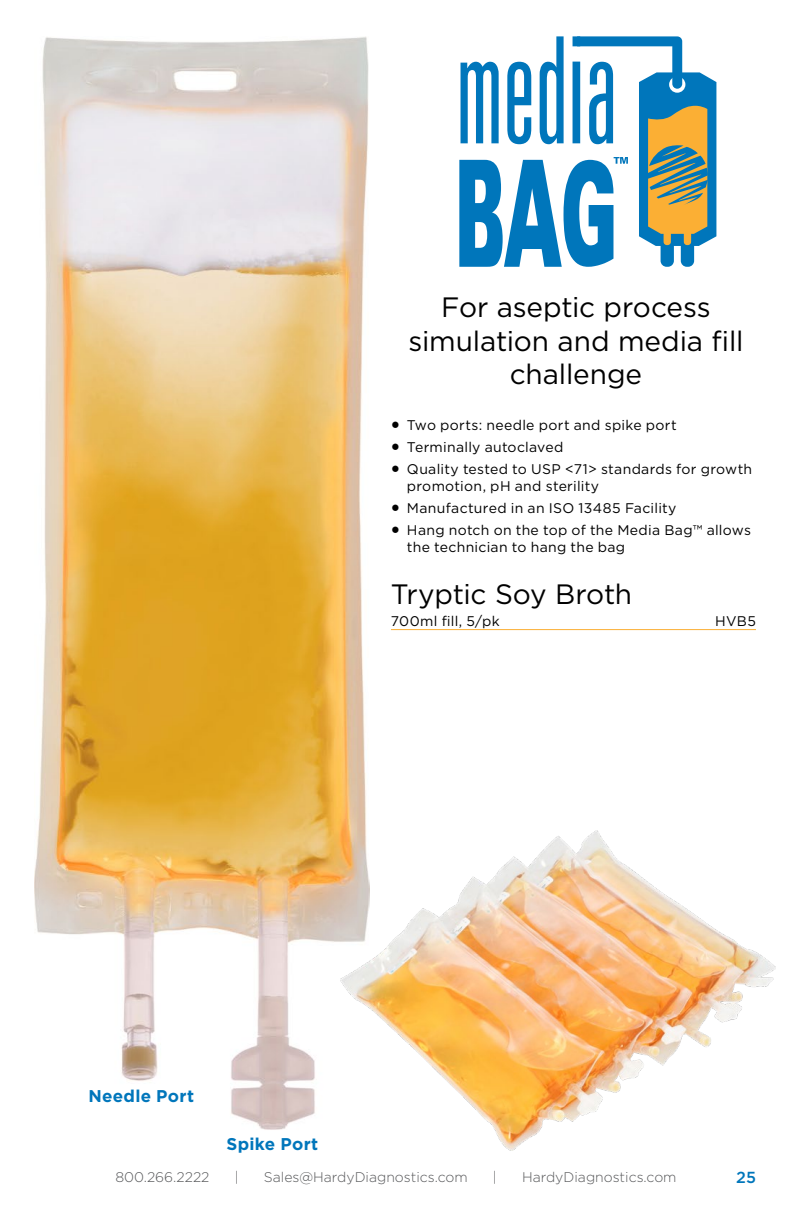
<style>
.page{position:relative;width:792px;height:1224px;background:#fff}
.page>*{position:absolute;margin:0;border:0;box-sizing:border-box;transform-origin:0 0}
.t1{font:28px/33.6px "Gotham";letter-spacing:-.005em;color:#000;text-align:center}
.t2{font:700 17px "Gotham";letter-spacing:.02em;color:#0076bb}
.t3{font:500 16px "Gotham";color:#0076bb}
.t4{font:14px/16.8px "Gotham";letter-spacing:.02em;color:#000}
.t5{font:300 14px "Gotham";color:#58595b}
.s1{font-family:"Minion Pro";font-size:24px}
</style>
<div class="page">
<img style="left:35px;top:36px;width:334px;height:1094px">
<img style="left:341px;top:830px;width:434px;height:320px">
<svg style="left:459px;top:36px;width:257px;height:231px"></svg>
<hr style="left:391px;top:629px;width:365px;height:1px;background:#fbaf34">
<h1 class="t1" style="left:409px;top:290px;width:336px">For aseptic process simulation and media fill challenge</h1>
<p class="t4" style="left:391px;top:416px;width:287px"><span class="s1">•</span> Two ports: needle port and spike port</p>
<p class="t4" style="left:391px;top:438px;width:174px"><span class="s1">•</span> Terminally autoclaved</p>
<p class="t4" style="left:407px;top:460px;width:347px;text-indent:-16px"><span class="s1">•</span> Quality tested to USP &lt;71&gt; standards for growth promotion, pH and sterility</p>
<p class="t4" style="left:391px;top:499px;width:287px"><span class="s1">•</span> Manufactured in an ISO 13485 Facility</p>
<p class="t4" style="left:407px;top:521px;width:346px;text-indent:-16px"><span class="s1">•</span> Hang notch on the top of the Media Bag™ allows the technician to hang the bag</p>
<h1 class="t1" style="left:391px;top:576px;width:243px">Tryptic Soy Broth</h1>
<p class="t4" style="left:391px;top:612px;width:110px">700ml fill, 5/pk</p>
<p class="t4" style="left:715px;top:612px;width:42px">HVB5</p>
<p class="t2" style="left:88px;top:1085px;width:107px">Needle Port</p>
<p class="t2" style="left:227px;top:1132px;width:93px">Spike Port</p>
<p class="t5" style="left:115px;top:1168px;width:96px">800.266.2222</p>
<p class="t5" style="left:235px;top:1168px;width:6px">|</p>
<p class="t5" style="left:264px;top:1168px;width:205px">Sales@HardyDiagnostics.com</p>
<p class="t5" style="left:493px;top:1168px;width:6px">|</p>
<p class="t5" style="left:522px;top:1168px;width:156px">HardyDiagnostics.com</p>
<p class="t3" style="left:736px;top:1167px;width:21px">25</p>
</div>
